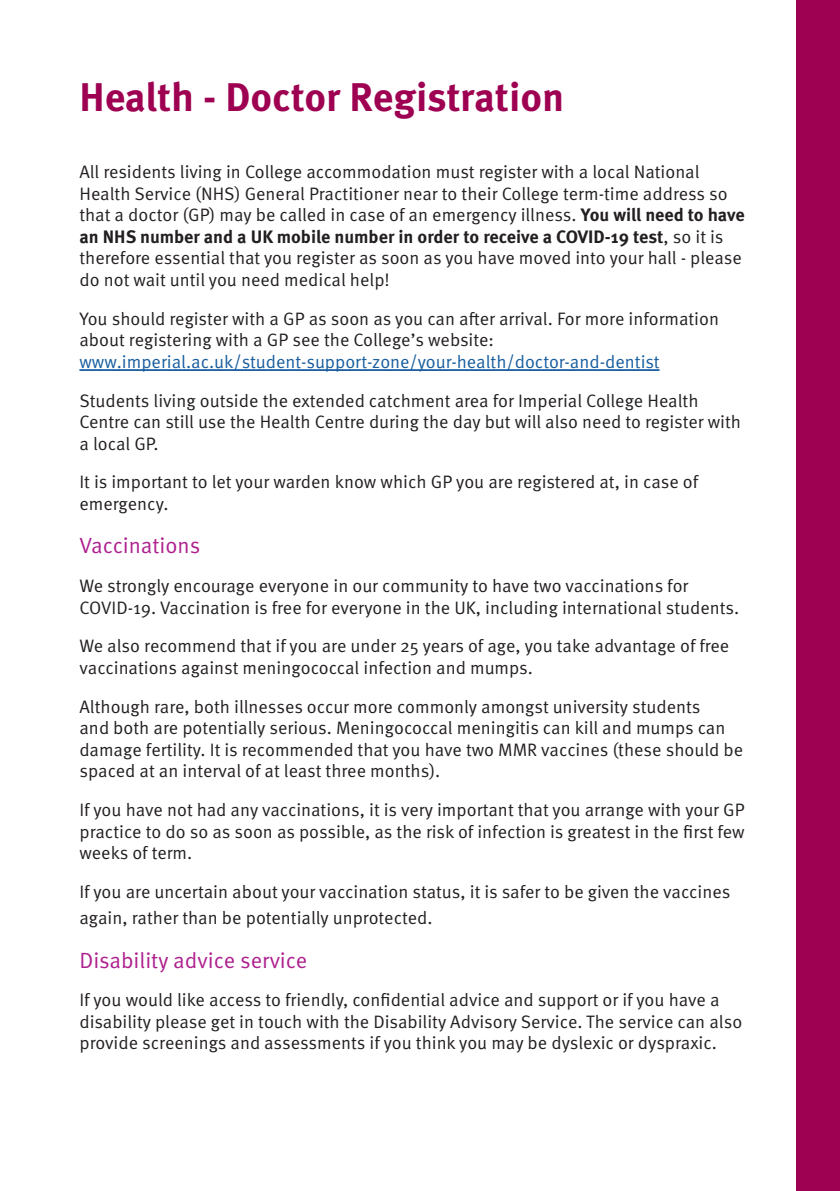
<style>
.page{position:relative;width:840px;height:1191px;background:#fff}
.page>*{position:absolute;margin:0;border:0;box-sizing:border-box;transform-origin:0 0}
.t1{font:700 40px "Meta Pro";color:#9e0151}
.t2{font:22px "Meta Pro Norm";color:#ad208e}
.t3{font:18px/21.6px "Meta Pro Norm";color:#231f20}
.s1{font-family:"Meta Pro";font-weight:700}
.s2{color:#175d9e}
</style>
<div class="page">
<hr style="left:79px;top:369px;width:580px;height:2px;background:#175d9e">
<div style="left:796px;top:0;width:43px;height:1191px;background:#9e0151"></div>
<p class="t1" style="left:79px;top:65px;width:486px">Health - Doctor Registration</p>
<p class="t3" style="left:79px;top:160px;width:666px">All residents living in College accommodation must register with a local National Health Service (NHS) General Practitioner near to their College term-time address so that a doctor (GP) may be called in case of an emergency illness. <span class="s1">You will need to have an NHS number and a UK mobile number in order to receive a COVID-19 test</span>, so it is therefore essential that you register as soon as you have moved into your hall - please do not wait until you need medical help!</p>
<p class="t3" style="left:79px;top:306px;width:640px">You should register with a GP as soon as you can after arrival. For more information about registering with a GP see the College’s website: <span class="s2">www.imperial.ac.uk/student-support-zone/your-health/doctor-and-dentist</span></p>
<p class="t3" style="left:79px;top:388px;width:662px">Students living outside the extended catchment area for Imperial College Health<br>Centre can still use the Health Centre during the day but will also need to register with a local GP.</p>
<p class="t3" style="left:79px;top:470px;width:620px">It is important to let your warden know which GP you are registered at, in case of emergency.</p>
<p class="t2" style="left:79px;top:529px;width:122px">Vaccinations</p>
<p class="t3" style="left:79px;top:574px;width:661px">We strongly encourage everyone in our community to have two vaccinations for<br>COVID-19. Vaccination is free for everyone in the UK, including international students.</p>
<p class="t3" style="left:79px;top:634px;width:651px">We also recommend that if you are under 25 years of age, you take advantage of free vaccinations against meningococcal infection and mumps.</p>
<p class="t3" style="left:79px;top:694px;width:665px">Although rare, both illnesses occur more commonly amongst university students<br>and both are potentially serious. Meningococcal meningitis can kill and mumps can damage fertility. It is recommended that you have two MMR vaccines (these should be spaced at an interval of at least three months).</p>
<p class="t3" style="left:79px;top:797px;width:666px;text-align:justify">If you have not had any vaccinations, it is very important that you arrange with your GP practice to do so as soon as possible, as the risk of infection is greatest in the first few weeks of term.</p>
<p class="t3" style="left:79px;top:877px;width:652px;line-height:26.4px">If you are uncertain about your vaccination status, it is safer to be given the vaccines again, rather than be potentially unprotected.</p>
<p class="t2" style="left:79px;top:943px;width:229px">Disability advice service</p>
<p class="t3" style="left:79px;top:988px;width:664px">If you would like access to friendly, confidential advice and support or if you have a disability please get in touch with the Disability Advisory Service. The service can also provide screenings and assessments if you think you may be dyslexic or dyspraxic.</p>
</div>
